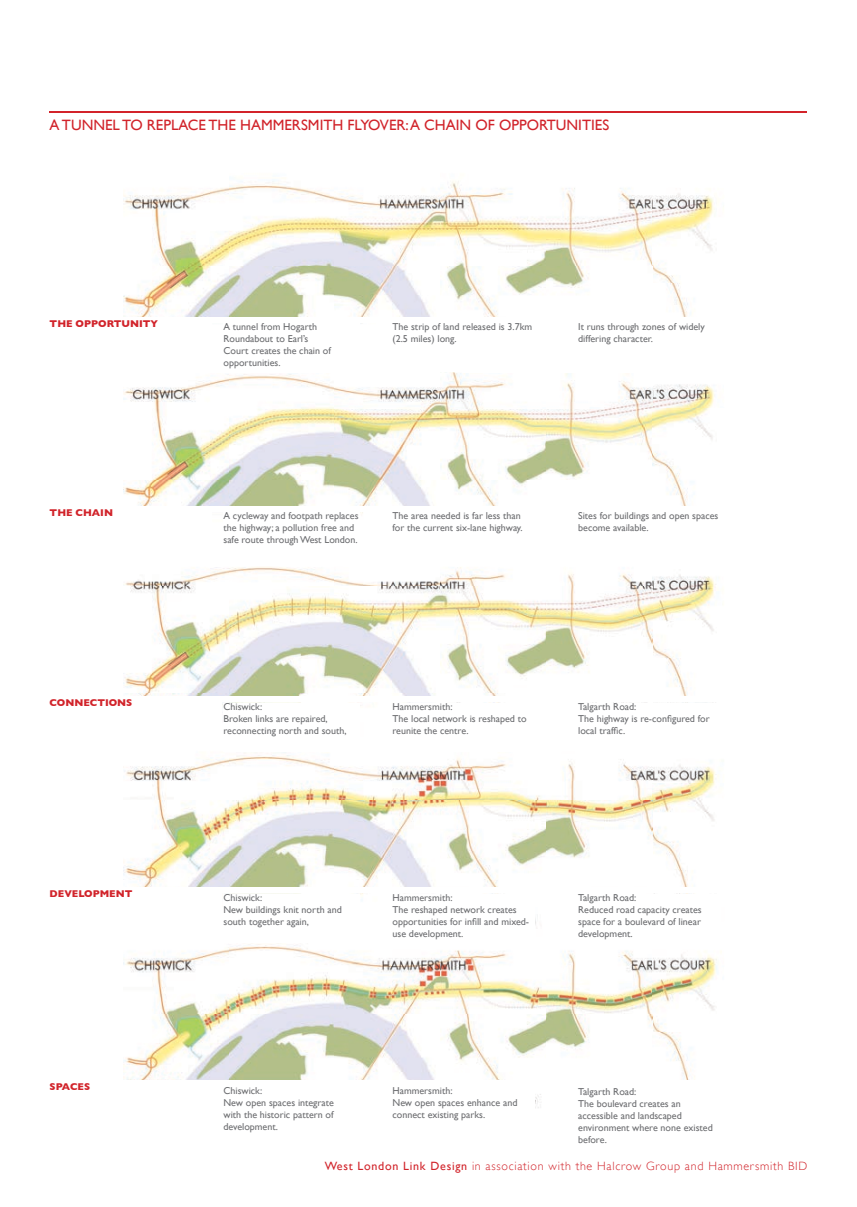
<style>
.page{position:relative;width:857px;height:1207px;background:#fff}
.page>*{position:absolute;margin:0;border:0;box-sizing:border-box;transform-origin:0 0}
.t1{font:15px "Gill Sans";color:#d1232a}
.t2{font:300 12px "Gill Sans";letter-spacing:.06em;color:#d1232a}
.t3{font:10px/12px "Gill Sans";color:#6c6d70}
.t4{font:700 10px "Gill Sans";color:#d1232a}
.s1{font-weight:400}
</style>
<div class="page">
<hr style="left:50px;top:111px;width:756px;height:2px;background:#d3232a">
<img style="left:123px;top:181px;width:599px;height:927px">
<div style="left:223px;top:323px;width:137px;height:49px;background:#fff"></div>
<div style="left:223px;top:512px;width:137px;height:49px;background:#fff"></div>
<div style="left:223px;top:702px;width:137px;height:49px;background:#fff"></div>
<div style="left:223px;top:893px;width:137px;height:49px;background:#fff"></div>
<div style="left:392px;top:323px;width:142px;height:49px;background:#fff"></div>
<div style="left:392px;top:512px;width:142px;height:49px;background:#fff"></div>
<div style="left:392px;top:702px;width:142px;height:49px;background:#fff"></div>
<div style="left:392px;top:893px;width:142px;height:49px;background:#fff"></div>
<div style="left:578px;top:323px;width:142px;height:49px;background:#fff"></div>
<div style="left:578px;top:512px;width:142px;height:49px;background:#fff"></div>
<div style="left:578px;top:703px;width:142px;height:49px;background:#fff"></div>
<div style="left:578px;top:894px;width:142px;height:49px;background:#fff"></div>
<div style="left:16px;top:317px;width:719px;height:6px;background:#fff"></div>
<div style="left:16px;top:506px;width:719px;height:6px;background:#fff"></div>
<div style="left:16px;top:696px;width:719px;height:5px;background:#fff"></div>
<div style="left:16px;top:887px;width:719px;height:5px;background:#fff"></div>
<div style="left:16px;top:1080px;width:719px;height:11px;background:#fff"></div>
<div style="left:50px;top:320px;width:162px;height:41px;background:#fff"></div>
<div style="left:50px;top:509px;width:162px;height:41px;background:#fff"></div>
<div style="left:50px;top:698px;width:171px;height:42px;background:#fff"></div>
<div style="left:50px;top:889px;width:171px;height:42px;background:#fff"></div>
<div style="left:50px;top:1083px;width:171px;height:41px;background:#fff"></div>
<div style="left:223px;top:1087px;width:137px;height:49px;background:#fff"></div>
<div style="left:392px;top:1087px;width:142px;height:49px;background:#fff"></div>
<div style="left:578px;top:1087px;width:142px;height:58px;background:#fff"></div>
<h1 class="t1" style="left:50px;top:116px;width:560px">A TUNNEL TO REPLACE THE HAMMERSMITH FLYOVER: A CHAIN OF OPPORTUNITIES</h1>
<p class="t4" style="left:50px;top:318px;width:110px">THE OPPORTUNITY</p>
<p class="t3" style="left:223px;top:320px;width:109px">A tunnel from Hogarth<br>Roundabout to Earl’s<br>Court creates the chain of opportunities.</p>
<p class="t3" style="left:392px;top:320px;width:141px">The strip of land released is 3.7km (2.5 miles) long.</p>
<p class="t3" style="left:578px;top:321px;width:128px">It runs through zones of widely differing character.</p>
<p class="t4" style="left:50px;top:506px;width:65px">THE CHAIN</p>
<p class="t3" style="left:223px;top:509px;width:136px">A cycleway and footpath replaces the highway; a pollution free and safe route through West London.</p>
<p class="t3" style="left:392px;top:509px;width:132px">The area needed is far less than for the current six-lane highway.</p>
<p class="t3" style="left:578px;top:509px;width:142px">Sites for buildings and open spaces become available.</p>
<p class="t4" style="left:50px;top:696px;width:84px">CONNECTIONS</p>
<p class="t3" style="left:223px;top:700px;width:125px">Chiswick:<br>Broken links are repaired, reconnecting north and south,</p>
<p class="t3" style="left:392px;top:700px;width:136px">Hammersmith:<br>The local network is reshaped to reunite the centre.</p>
<p class="t3" style="left:578px;top:700px;width:133px">Talgarth Road:<br>The highway is re-configured for local traffic.</p>
<p class="t4" style="left:50px;top:887px;width:84px">DEVELOPMENT</p>
<p class="t3" style="left:223px;top:891px;width:120px">Chiswick:<br>New buildings knit north and south together again,</p>
<p class="t3" style="left:392px;top:891px;width:138px">Hammersmith:<br>The reshaped network creates opportunities for infill and mixed&shy;use development.</p>
<p class="t3" style="left:578px;top:891px;width:125px">Talgarth Road:<br>Reduced road capacity creates space for a boulevard of linear development.</p>
<p class="t4" style="left:50px;top:1080px;width:42px">SPACES</p>
<p class="t3" style="left:223px;top:1084px;width:112px">Chiswick:<br>New open spaces integrate with the historic pattern of development.</p>
<p class="t3" style="left:392px;top:1084px;width:126px">Hammersmith:<br>New open spaces enhance and connect existing parks.</p>
<p class="t3" style="left:578px;top:1085px;width:136px">Talgarth Road:<br>The boulevard creates an accessible and landscaped environment where none existed before.</p>
<p class="t2" style="left:324px;top:1158px;width:484px"><span class="s1">West London Link Design</span> in association with the Halcrow Group and Hammersmith BID</p>
</div>
